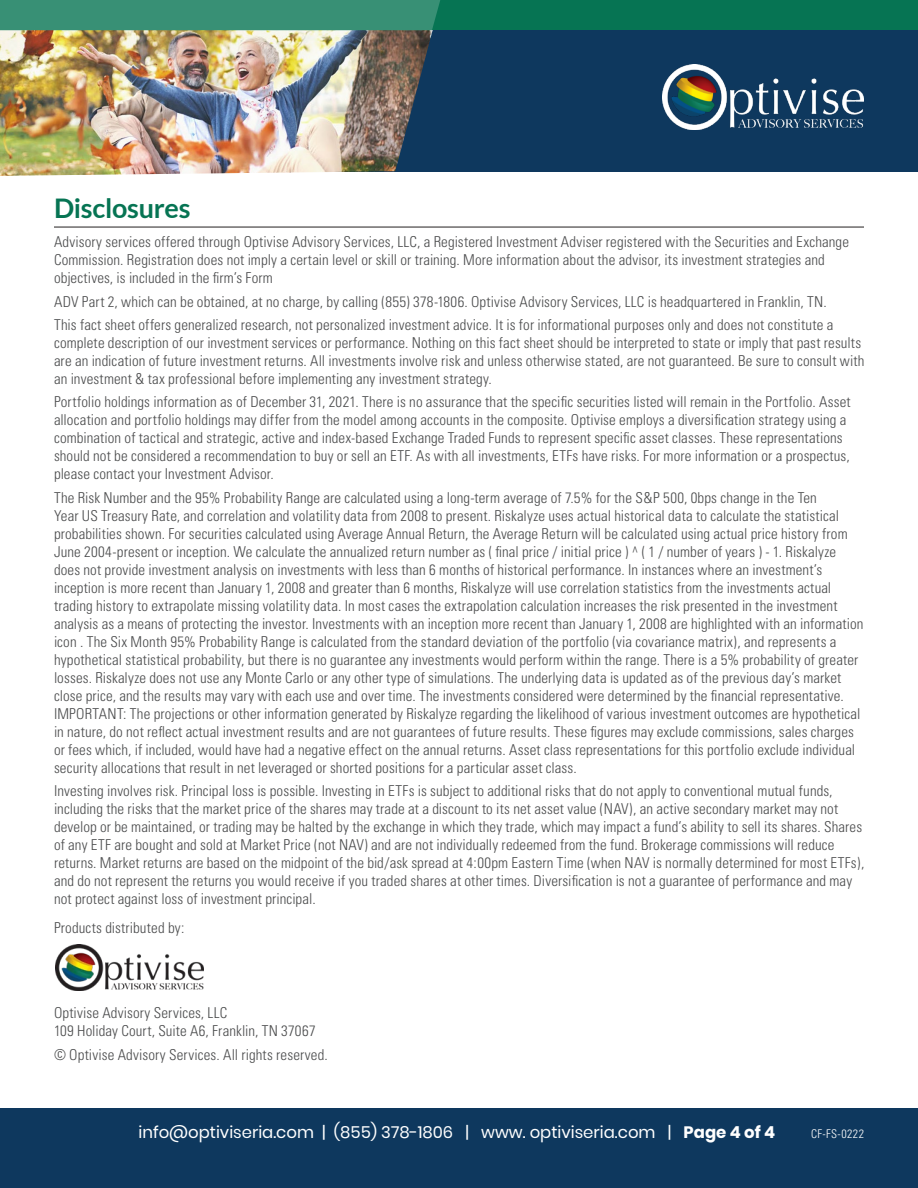
<style>
.page{position:relative;width:918px;height:1188px;background:#fff}
.page>*{position:absolute;margin:0;border:0;box-sizing:border-box;transform-origin:0 0}
.footnotes{font:700 27px "Lato";letter-spacing:-.01em;color:#067453}
.t1{font:16.5px "Poppins";color:#fff}
.footnotes-2{font:300 condensed 15px/18px "Univers";letter-spacing:.01em;color:#4b4c4d}
.t2{font:300 condensed 12px "Univers";letter-spacing:.035em;color:#fff}
.s1{font-weight:700}
</style>
<div class="page">
<div style="left:0;top:1108px;width:918px;height:80px;background:#0e385e"></div>
<div style="left:184px;top:22px;width:734px;height:149px;background:#0e385e"></div>
<img style="left:0;top:30px;width:442px;height:146px">
<img style="left:663px;top:65px;width:200px;height:64px">
<div style="left:0;top:0;width:918px;height:30px;background:#067453"></div>
<div style="left:0;top:0;width:440px;height:30px;background:#389075"></div>
<img style="left:55px;top:944px;width:149px;height:47px">
<hr style="left:54px;top:227px;width:810px;height:1px;background:#231f20">
<p class="footnotes" style="left:54px;top:193px;width:138px">Disclosures</p>
<p class="footnotes-2" style="left:54px;top:233px;width:797px">Advisory services offered through Optivise Advisory Services, LLC, a Registered Investment Adviser registered with the Securities and Exchange<br>Commission. Registration does not imply a certain level or skill or training. More information about the advisor, its investment strategies and objectives, is included in the firm’s Form</p>
<p class="footnotes-2" style="left:54px;top:292px;width:774px">ADV Part 2, which can be obtained, at no charge, by calling (855) 378-1806. Optivise Advisory Services, LLC is headquartered in Franklin, TN.</p>
<p class="footnotes-2" style="left:54px;top:316px;width:812px">This fact sheet offers generalized research, not personalized investment advice. It is for informational purposes only and does not constitute a complete description of our investment services or performance. Nothing on this fact sheet should be interpreted to state or imply that past results are an indication of future investment returns. All investments involve risk and unless otherwise stated, are not guaranteed. Be sure to consult with an investment &amp; tax professional before implementing any investment strategy.</p>
<p class="footnotes-2" style="left:54px;top:393px;width:798px">Portfolio holdings information as of December 31, 2021. There is no assurance that the specific securities listed will remain in the Portfolio. Asset allocation and portfolio holdings may differ from the model among accounts in the composite. Optivise employs a diversification strategy using a combination of tactical and strategic, active and index-based Exchange Traded Funds to represent specific asset classes. These representations should not be considered a recommendation to buy or sell an ETF. As with all investments, ETFs have risks. For more information or a prospectus, please contact your Investment Advisor.</p>
<p class="footnotes-2" style="left:54px;top:488px;width:811px">The Risk Number and the 95% Probability Range are calculated using a long-term average of 7.5% for the S&amp;P 500, 0bps change in the Ten<br>Year US Treasury Rate, and correlation and volatility data from 2008 to present. Riskalyze uses actual historical data to calculate the statistical probabilities shown. For securities calculated using Average Annual Return, the Average Return will be calculated using actual price history from June 2004-present or inception. We calculate the annualized return number as ( final price / initial price ) ^ ( 1 / number of years ) - 1. Riskalyze does not provide investment analysis on investments with less than 6 months of historical performance. In instances where an investment’s inception is more recent than January 1, 2008 and greater than 6 months, Riskalyze will use correlation statistics from the investments actual trading history to extrapolate missing volatility data. In most cases the extrapolation calculation increases the risk presented in the investment analysis as a means of protecting the investor. Investments with an inception more recent than January 1, 2008 are highlighted with an information icon . The Six Month 95% Probability Range is calculated from the standard deviation of the portfolio (via covariance matrix), and represents a hypothetical statistical probability, but there is no guarantee any investments would perform within the range. There is a 5% probability of greater losses. Riskalyze does not use any Monte Carlo or any other type of simulations. The underlying data is updated as of the previous day’s market close price, and the results may vary with each use and over time. The investments considered were determined by the financial representative.<br>IMPORTANT: The projections or other information generated by Riskalyze regarding the likelihood of various investment outcomes are hypothetical in nature, do not reflect actual investment results and are not guarantees of future results. These figures may exclude commissions, sales charges or fees which, if included, would have had a negative effect on the annual returns. Asset class representations for this portfolio exclude individual security allocations that result in net leveraged or shorted positions for a particular asset class.</p>
<p class="footnotes-2" style="left:54px;top:782px;width:812px">Investing involves risk. Principal loss is possible. Investing in ETFs is subject to additional risks that do not apply to conventional mutual funds, including the risks that the market price of the shares may trade at a discount to its net asset value (NAV), an active secondary market may not develop or be maintained, or trading may be halted by the exchange in which they trade, which may impact a fund’s ability to sell its shares. Shares of any ETF are bought and sold at Market Price (not NAV) and are not individually redeemed from the fund. Brokerage commissions will reduce returns. Market returns are based on the midpoint of the bid/ask spread at 4:00pm Eastern Time (when NAV is normally determined for most ETFs), and do not represent the returns you would receive if you traded shares at other times. Diversification is not a guarantee of performance and may not protect against loss of investment principal.</p>
<p class="footnotes-2" style="left:54px;top:919px;width:132px">Products distributed by:</p>
<p class="footnotes-2" style="left:54px;top:1004px;width:175px">Optivise Advisory Services, LLC</p>
<p class="footnotes-2" style="left:54px;top:1022px;width:263px">109 Holiday Court, Suite A6, Franklin, TN 37067</p>
<p class="footnotes-2" style="left:54px;top:1045px;width:275px">© Optivise Advisory Services. All rights reserved.</p>
<p class="t1" style="left:139px;top:1123px;width:638px">info@optiviseria.com | (855) 378-1806 | www. optiviseria.com | <span class="s1">Page 4 of 4</span></p>
<p class="t2" style="left:811px;top:1127px;width:54px">CF-FS-0222</p>
</div>
